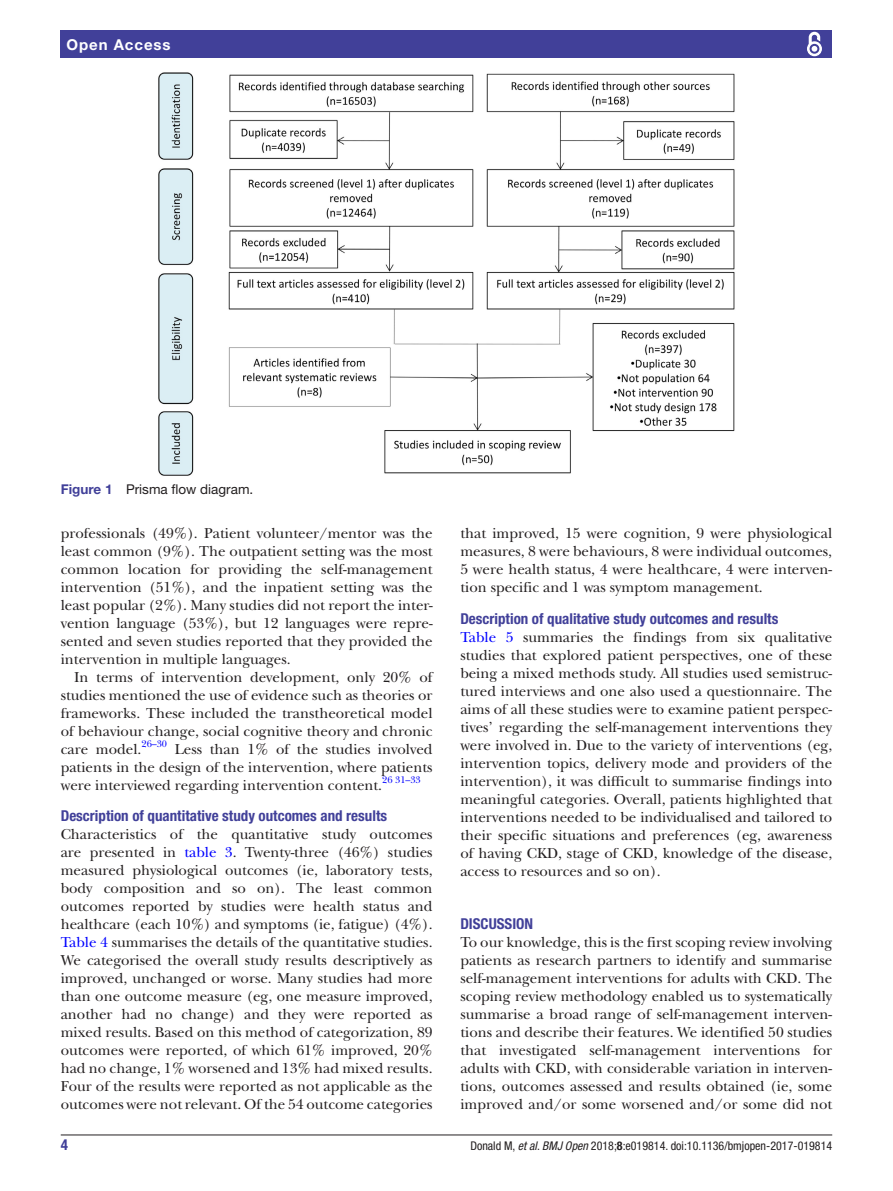
<style>
.page{position:relative;width:893px;height:1191px;background:#fff}
.page>*{position:absolute;margin:0;border:0;box-sizing:border-box;transform-origin:0 0}
.t1{font:15px/18px "New Baskerville";color:#231f20;text-align:justify}
.t2{font:700 condensed 15px "Helvetica Neue LT Std";color:#414099}
.t3{font:700 15px "Helvetica Neue LT Std";letter-spacing:.065em;color:#fff}
.t4{font:13.5px "Helvetica Neue LT Std";color:#231f20}
.t5{font:condensed 12px "Helvetica Neue LT Std";color:#231f20}
.t6{font:9.9px "New Baskerville";color:#00f}
.s1{font-weight:700;color:#414099}
.s2{color:#00f}
.s3{font-style:italic}
.s4{font-weight:700}
</style>
<div class="page">
<hr style="left:61px;top:1134px;width:771px;height:1px;background:#231f20">
<div style="left:61px;top:31px;width:771px;height:27px;background:#414099"></div>
<svg style="left:807px;top:31px;width:15px;height:26px"></svg>
<img style="left:158px;top:73px;width:577px;height:403px">
<p class="t3" style="left:66px;top:35px;width:106px">Open Access</p>
<p class="t4" style="left:61px;top:481px;width:194px"><span class="s1">Figure 1</span> Prisma flow diagram.</p>
<p class="t1" style="left:61px;top:524px;width:373px">professionals (49%). Patient volunteer/mentor was the least common (9%). The outpatient setting was the most common location for providing the self-management intervention (51%), and the inpatient setting was the least popular (2%). Many studies did not report the inter&shy;vention language (53%), but 12 languages were repre&shy;sented and seven studies reported that they provided the intervention in multiple languages.</p>
<p class="t1" style="left:61px;top:668px;width:373px;text-indent:14px">In terms of intervention development, only 20% of studies mentioned the use of evidence such as theories or frameworks. These included the transtheoretical model of behaviour change, social cognitive theory and chronic care model.<sup>26–30</sup></p>
<p class="t1" style="left:61px;top:740px;width:373px;text-indent:114px">Less than 1% of the studies involved patients in the design of the intervention, where patients were interviewed regarding intervention content.</p>
<p class="t6" style="left:382px;top:774px;width:40px">26 31–33</p>
<p class="t2" style="left:61px;top:807px;width:328px">Description of quantitative study outcomes and results</p>
<p class="t1" style="left:61px;top:825px;width:373px">Characteristics of the quantitative study outcomes are presented in <span class="s2">table 3</span>. Twenty-three (46%) studies measured physiological outcomes (ie, laboratory tests, body composition and so on). The least common outcomes reported by studies were health status and healthcare (each 10%) and symptoms (ie, fatigue) (4%).<br><span class="s2">Table 4</span> summarises the details of the quantitative studies.<br>We categorised the overall study results descriptively as improved, unchanged or worse. Many studies had more than one outcome measure (eg, one measure improved, another had no change) and they were reported as mixed results. Based on this method of categorization, 89 outcomes were reported, of which 61% improved, 20% had no change, 1% worsened and 13% had mixed results.<br>Four of the results were reported as not applicable as the outcomes were not relevant. Of the 54 outcome categories</p>
<p class="t1" style="left:460px;top:524px;width:373px">that improved, 15 were cognition, 9 were physiological measures, 8 were behaviours, 8 were individual outcomes, 5 were health status, 4 were healthcare, 4 were interven&shy;tion specific and 1 was symptom management.</p>
<p class="t2" style="left:460px;top:610px;width:319px">Description of qualitative study outcomes and results</p>
<p class="t1" style="left:460px;top:628px;width:373px"><span class="s2">Table 5</span> summaries the findings from six qualitative studies that explored patient perspectives, one of these being a mixed methods study. All studies used semistruc&shy;tured interviews and one also used a questionnaire. The aims of all these studies were to examine patient perspec&shy;tives’ regarding the self-management interventions they were involved in. Due to the variety of interventions (eg, intervention topics, delivery mode and providers of the intervention), it was difficult to summarise findings into meaningful categories. Overall, patients highlighted that interventions needed to be individualised and tailored to their specific situations and preferences (eg, awareness of having CKD, stage of CKD, knowledge of the disease, access to resources and so on).</p>
<p class="t2" style="left:460px;top:915px;width:74px">Discussion</p>
<p class="t1" style="left:460px;top:933px;width:373px">To our knowledge, this is the first scoping review involving patients as research partners to identify and summarise self-management interventions for adults with CKD. The scoping review methodology enabled us to systematically summarise a broad range of self-management interven&shy;tions and describe their features. We identified 50 studies that investigated self-management interventions for adults with CKD, with considerable variation in interven&shy;tions, outcomes assessed and results obtained (ie, some improved and/or some worsened and/or some did not</p>
<p class="t2" style="left:61px;top:1135px;width:9px">4</p>
<p class="t5" style="left:470px;top:1138px;width:363px">Donald M, <span class="s3">et al</span>. <span class="s3">BMJ Open</span> 2018;<span class="s4">8</span>:e019814. doi:10.1136/bmjopen-2017-019814</p>
</div>
